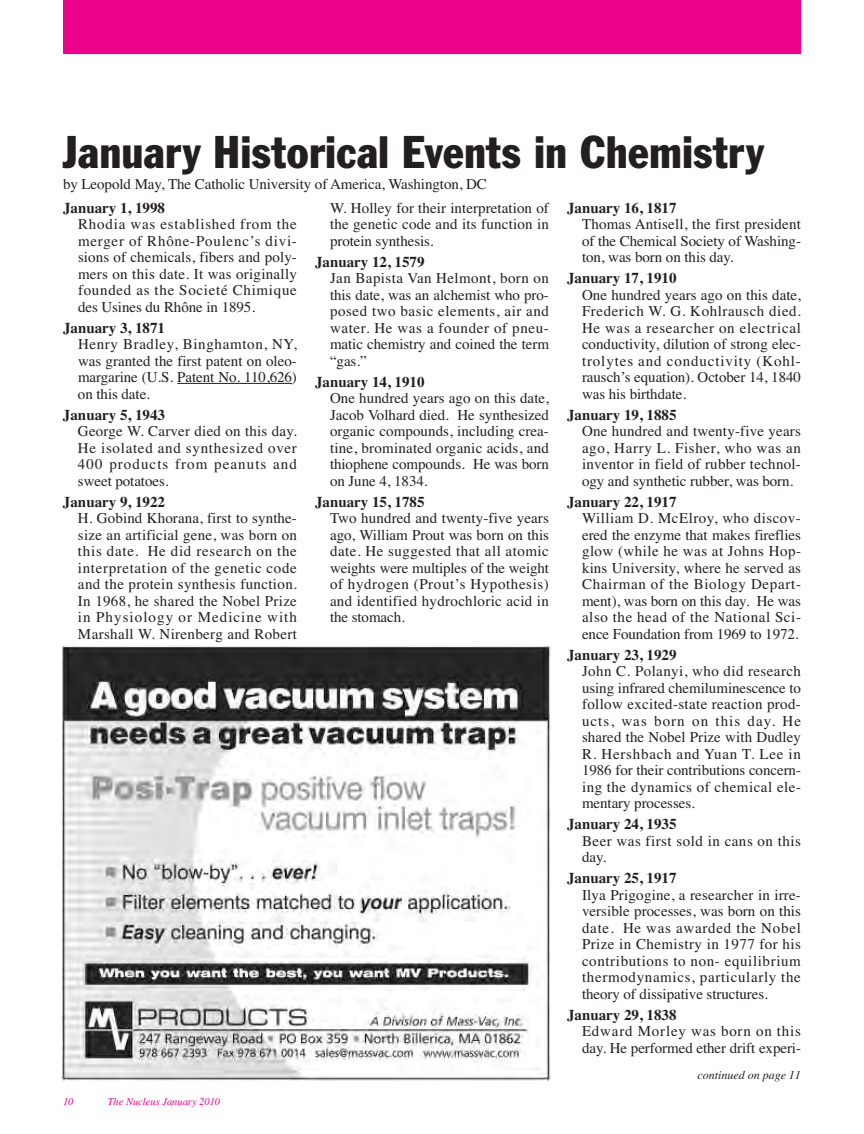
<style>
.page{position:relative;width:864px;height:1134px;background:#fff}
.page>*{position:absolute;margin:0;border:0;box-sizing:border-box;transform-origin:0 0}
.t1{font:condensed 45px "Franklin Gothic BT";color:#231f20}
.t2{font:15px/16.5px "Times";letter-spacing:-.005em;color:#231f20;text-align:justify}
.t3{font:700 15px "Times";color:#231f20}
.t4{font:15px/16.5px "Times";letter-spacing:.035em;color:#231f20}
.t5{font:italic 12px "Times";color:#231f20}
.t6{font:italic 10.5px "Times";color:#ed028c}
.s1{font-style:italic}
</style>
<div class="page">
<div style="left:63px;top:0;width:738px;height:54px;background:#ed028c"></div>
<hr style="left:177px;top:383px;width:115px;height:1px;background:#231f20">
<img style="left:62px;top:645px;width:488px;height:436px">
<h1 class="t1" style="left:63px;top:136px;width:702px">January Historical Events in Chemistry</h1>
<p class="t2" style="left:63px;top:176px;width:425px">by Leopold May, The Catholic University of America, Washington, DC</p>
<p class="t3" style="left:63px;top:199px;width:104px">January 1, 1998</p>
<p class="t2" style="left:78px;top:216px;width:220px">Rhodia was established from the merger of Rhône-Poulenc’s divi&shy;sions of chemicals, fibers and poly&shy;mers on this date. It was originally founded as the Societé Chimique des Usines du Rhône in 1895.</p>
<p class="t3" style="left:63px;top:319px;width:104px">January 3, 1871</p>
<p class="t2" style="left:78px;top:336px;width:220px">Henry Bradley, Binghamton, NY, was granted the first patent on oleo&shy;margarine (U.S. Patent No. 110,626) on this date.</p>
<p class="t3" style="left:63px;top:406px;width:104px">January 5, 1943</p>
<p class="t2" style="left:78px;top:423px;width:220px">George W. Carver died on this day.<br>He isolated and synthesized over 400 products from peanuts and sweet potatoes.</p>
<p class="t3" style="left:63px;top:493px;width:104px">January 9, 1922</p>
<p class="t2" style="left:78px;top:510px;width:220px">H. Gobind Khorana, first to synthe&shy;size an artificial gene, was born on this date. He did research on the interpretation of the genetic code and the protein synthesis function.<br>In 1968, he shared the Nobel Prize in Physiology or Medicine with Marshall W. Nirenberg and Robert</p>
<p class="t6" style="left:63px;top:1095px;width:12px">10</p>
<p class="t6" style="left:108px;top:1095px;width:114px">The Nucleus January 2010</p>
<p class="t2" style="left:330px;top:199px;width:220px">W. Holley for their interpretation of the genetic code and its function in protein synthesis.</p>
<p class="t3" style="left:315px;top:253px;width:111px">January 12, 1579</p>
<p class="t2" style="left:330px;top:270px;width:220px">Jan Bapista Van Helmont, born on this date, was an alchemist who pro&shy;posed two basic elements, air and water. He was a founder of pneu&shy;matic chemistry and coined the term “gas.”</p>
<p class="t3" style="left:315px;top:373px;width:111px">January 14, 1910</p>
<p class="t2" style="left:330px;top:390px;width:220px">One hundred years ago on this date, Jacob Volhard died. He synthesized organic compounds, including crea&shy;tine, brominated organic acids, and thiophene compounds. He was born on June 4, 1834.</p>
<p class="t3" style="left:315px;top:493px;width:111px">January 15, 1785</p>
<p class="t2" style="left:330px;top:510px;width:220px">Two hundred and twenty-five years ago, William Prout was born on this date. He suggested that all atomic weights were multiples of the weight of hydrogen (Prout’s Hypothesis) and identified hydrochloric acid in the stomach.</p>
<p class="t3" style="left:567px;top:199px;width:111px">January 16, 1817</p>
<p class="t2" style="left:582px;top:216px;width:221px">Thomas Antisell, the first president of the Chemical Society of Washing&shy;ton, was born on this day.</p>
<p class="t3" style="left:567px;top:269px;width:111px">January 17, 1910</p>
<p class="t2" style="left:582px;top:286px;width:221px">One hundred years ago on this date, Frederich W. G. Kohlrausch died.<br>He was a researcher on electrical conductivity, dilution of strong elec&shy;trolytes and conductivity (Kohl - rausch’s equation). October 14, 1840 was his birthdate.</p>
<p class="t3" style="left:567px;top:406px;width:111px">January 19, 1885</p>
<p class="t2" style="left:582px;top:423px;width:220px">One hundred and twenty-five years ago, Harry L. Fisher, who was an inventor in field of rubber technol&shy;ogy and synthetic rubber, was born.</p>
<p class="t3" style="left:567px;top:493px;width:111px">January 22, 1917</p>
<p class="t2" style="left:582px;top:510px;width:220px">William D. McElroy, who discov&shy;ered the enzyme that makes fireflies glow (while he was at Johns Hop&shy;kins University, where he served as Chairman of the Biology Depart&shy;ment), was born on this day. He was also the head of the National Sci&shy;ence Foundation from 1969 to 1972.</p>
<p class="t3" style="left:567px;top:646px;width:111px">January 23, 1929</p>
<p class="t2" style="left:582px;top:663px;width:221px">John C. Polanyi, who did research using infrared chemiluminescence to follow excited-state reaction prod&shy;ucts, was born on this day. He shared the Nobel Prize with Dudley R. Hershbach and Yuan T. Lee in 1986 for their contributions concern&shy;ing the dynamics of chemical ele&shy;mentary processes<span class="s1">.</span></p>
<p class="t3" style="left:567px;top:815px;width:111px">January 24, 1935</p>
<p class="t4" style="left:582px;top:832px;width:220px">Beer was first sold in cans on this day.</p>
<p class="t3" style="left:567px;top:869px;width:111px">January 25, 1917</p>
<p class="t2" style="left:582px;top:886px;width:221px">Ilya Prigogine, a researcher in irre&shy;versible processes, was born on this date. He was awarded the Nobel Prize in Chemistry in 1977 for his contributions to non- equilibrium thermodynamics, particularly the theory of dissipative structures.</p>
<p class="t3" style="left:567px;top:1006px;width:111px">January 29, 1838</p>
<p class="t2" style="left:582px;top:1023px;width:221px">Edward Morley was born on this day. He performed ether drift experi-</p>
<p class="t5" style="left:697px;top:1068px;width:105px">continued on page 11</p>
</div>
